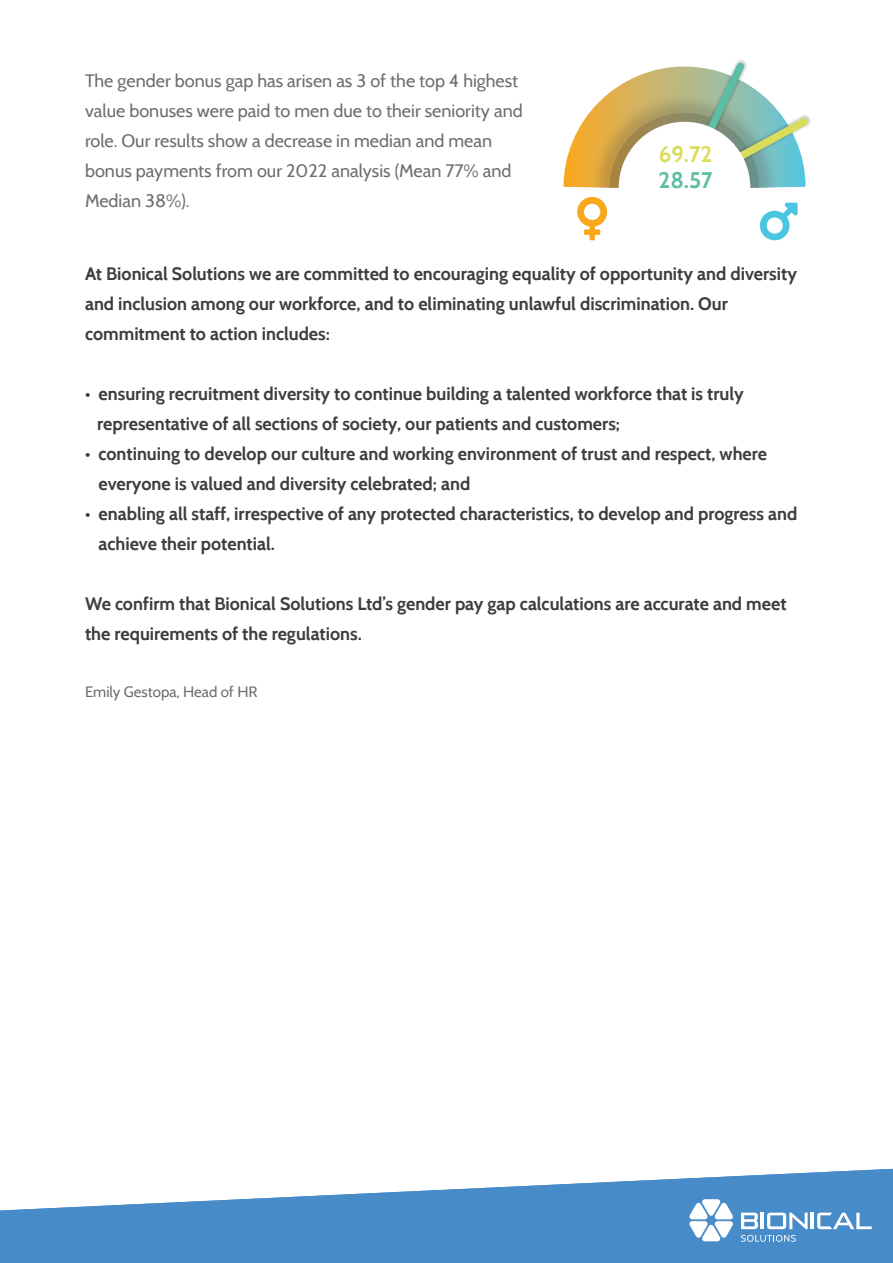
<style>
.page{position:relative;width:893px;height:1263px;background:#fff}
.page>*{position:absolute;margin:0;border:0;box-sizing:border-box;transform-origin:0 0}
.t1{font:700 22.5px "Cabin";color:#dadd5c}
.t2{font:700 22.5px "Cabin";color:#5ebda5}
.t3{font:700 18px/30px "Cabin";color:#3e3e3f}
.t4{font:18px/30px "Cabin";color:#6c6d70}
.t5{font:15px "Cabin";color:#6c6d70}
</style>
<div class="page">
<svg style="left:0;top:1169px;width:893px;height:94px;fill:#488bc9"></svg>
<svg style="left:741px;top:1212px;width:17px;height:17px"></svg>
<hr style="left:761px;top:1212px;width:3px;height:17px;background:#fff">
<svg style="left:767px;top:1212px;width:41px;height:17px"></svg>
<hr style="left:811px;top:1212px;width:3px;height:17px;background:#fff">
<svg style="left:817px;top:1212px;width:55px;height:17px"></svg>
<svg style="left:741px;top:1235px;width:55px;height:7px"></svg>
<svg style="left:689px;top:1199px;width:45px;height:42px"></svg>
<svg style="left:563px;top:132px;width:14px;height:55px"></svg>
<svg style="left:577px;top:60px;width:234px;height:181px"></svg>
<p class="t4" style="left:85px;top:65px;width:439px">The gender bonus gap has arisen as 3 of the top 4 highest value bonuses were paid to men due to their seniority and role. Our results show a decrease in median and mean bonus payments from our 2022 analysis (Mean 77% and Median 38%).</p>
<p class="t1" style="left:659px;top:141px;width:55px">69.72</p>
<p class="t2" style="left:658px;top:166px;width:56px">28.57</p>
<p class="t3" style="left:85px;top:258px;width:713px">At Bionical Solutions we are committed to encouraging equality of opportunity and diversity and inclusion among our workforce, and to eliminating unlawful discrimination. Our commitment to action includes:</p>
<p class="t3" style="left:97px;top:378px;width:648px;text-indent:-12px">• ensuring recruitment diversity to continue building a talented workforce that is truly representative of all sections of society, our patients and customers;</p>
<p class="t3" style="left:99px;top:438px;width:670px;text-indent:-14px">• continuing to develop our culture and working environment of trust and respect, where everyone is valued and diversity celebrated; and</p>
<p class="t3" style="left:99px;top:498px;width:700px;text-indent:-14px">• enabling all staff, irrespective of any protected characteristics, to develop and progress and achieve their potential.</p>
<p class="t3" style="left:85px;top:588px;width:703px">We confirm that Bionical Solutions Ltd’s gender pay gap calculations are accurate and meet the requirements of the regulations.</p>
<p class="t5" style="left:85px;top:682px;width:174px">Emily Gestopa, Head of HR</p>
</div>
